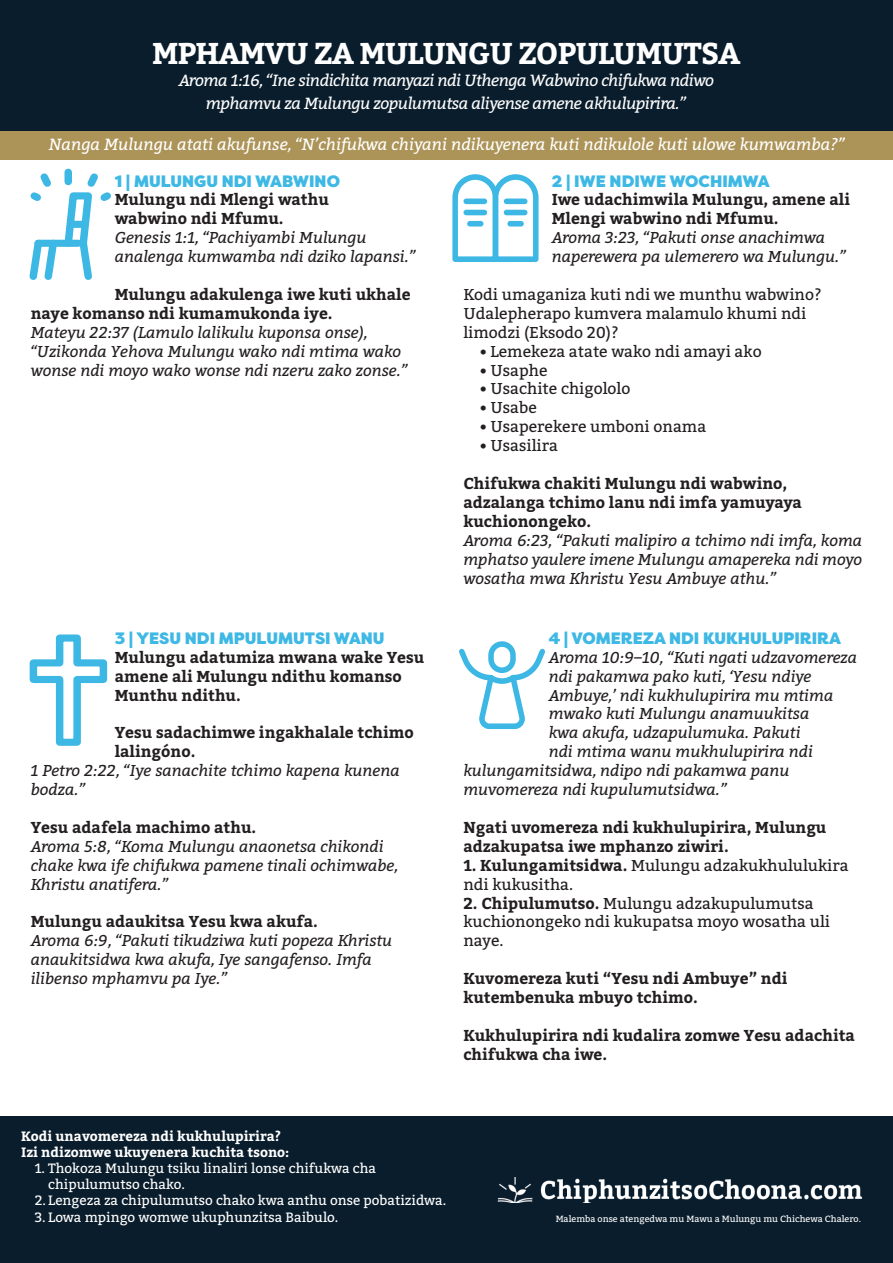
<style>
.page{position:relative;width:893px;height:1263px;background:#fff}
.page>*{position:absolute;margin:0;border:0;box-sizing:border-box;transform-origin:0 0}
.t1{font:700 30px "Bitter";letter-spacing:-.03em;color:#fff}
.t2{font:900 16.5px "Filson Pro";color:#3eb8e4}
.t3{font:italic 16.2px "Bitter";letter-spacing:-.03em;color:#fff}
.t4{font:italic 16.2px "Bitter";color:#fff}
.t5{font:italic 15.75px/18.9px "Bitter";color:#231f20}
.t6{font:700 15.75px/18.9px "Bitter";color:#231f20}
.t7{font:15.75px/18.9px "Bitter";color:#231f20}
.t8{font:13.5px/16.2px "Bitter";color:#fff}
.t9{font:700 13.5px "Bitter";color:#fff}
.t10{font:9px "Bitter";color:#fff}
.s1{font-weight:700}
</style>
<div class="page">
<div style="left:0;top:0;width:893px;height:131px;background:#0a1d2c"></div>
<div style="left:0;top:1117px;width:893px;height:146px;background:#0a1d2c"></div>
<div style="left:0;top:131px;width:893px;height:29px;background:#ac9357"></div>
<svg style="left:29px;top:168px;width:82px;height:112px"></svg>
<div style="left:38px;top:240px;width:40px;height:7px;background:#3db7e4"></div>
<div style="left:73px;top:221px;width:10px;height:7px;background:#3db7e4"></div>
<svg style="left:452px;top:174px;width:87px;height:88px"></svg>
<div style="left:466px;top:199px;width:18px;height:5px;background:#3db7e4"></div>
<div style="left:506px;top:199px;width:19px;height:5px;background:#3db7e4"></div>
<div style="left:466px;top:210px;width:18px;height:5px;background:#3db7e4"></div>
<div style="left:506px;top:210px;width:19px;height:5px;background:#3db7e4"></div>
<div style="left:470px;top:221px;width:11px;height:5px;background:#3db7e4"></div>
<div style="left:510px;top:221px;width:11px;height:5px;background:#3db7e4"></div>
<img style="left:497px;top:1178px;width:365px;height:24px">
<svg style="left:29px;top:634px;width:79px;height:112px"></svg>
<div style="left:488px;top:641px;width:28px;height:32px;border:6px solid #3db7e4;border-radius:11px"></div>
<svg style="left:459px;top:644px;width:86px;height:86px"></svg>
<p class="t1" style="left:152px;top:34px;width:590px">MPHAMVU ZA MULUNGU ZOPULUMUTSA</p>
<p class="t3" style="left:179px;top:70px;width:537px">Aroma 1:16, “Ine sindichita manyazi ndi Uthenga Wabwino chifukwa ndiwo</p>
<p class="t3" style="left:206px;top:93px;width:483px">mphamvu za Mulungu zopulumutsa aliyense amene akhulupirira.”</p>
<p class="t4" style="left:49px;top:134px;width:798px">Nanga Mulungu atati akufunse, “N’chifukwa chiyani ndikuyenera kuti ndikulole kuti ulowe kumwamba?”</p>
<p class="t2" style="left:115px;top:170px;width:227px">1 | MULUNGU NDI WABWINO</p>
<p class="t6" style="left:115px;top:191px;width:216px">Mulungu ndi Mlengi wathu</p>
<p class="t6" style="left:115px;top:210px;width:170px">wabwino ndi Mfumu.</p>
<p class="t5" style="left:115px;top:228px;width:303px">Genesis 1:1, “Pachiyambi Mulungu analenga kumwamba ndi dziko lapansi.”</p>
<p class="t6" style="left:115px;top:285px;width:297px">Mulungu adakulenga iwe kuti ukhale</p>
<p class="t6" style="left:31px;top:304px;width:303px">naye komanso ndi kumamukonda iye.</p>
<p class="t5" style="left:31px;top:323px;width:379px">Mateyu 22:37 (Lamulo lalikulu kuponsa onse), “Uzikonda Yehova Mulungu wako ndi mtima wako wonse ndi moyo wako wonse ndi nzeru zako zonse.”</p>
<p class="t2" style="left:552px;top:170px;width:219px">2 | IWE NDIWE WOCHIMWA</p>
<p class="t6" style="left:552px;top:191px;width:300px">Iwe udachimwila Mulungu, amene ali<br>Mlengi wabwino ndi Mfumu.</p>
<p class="t5" style="left:552px;top:228px;width:297px">Aroma 3:23, “Pakuti onse anachimwa naperewera pa ulemerero wa Mulungu.”</p>
<p class="t7" style="left:463px;top:285px;width:360px">Kodi umaganiza kuti ndi we munthu wabwino?<br>Udalepherapo kumvera malamulo khumi ndi limodzi (Eksodo 20)?</p>
<p class="t7" style="left:480px;top:342px;width:284px">• Lemekeza atate wako ndi amayi ako</p>
<p class="t7" style="left:480px;top:361px;width:69px">• Usaphe</p>
<p class="t7" style="left:480px;top:380px;width:152px">• Usachite chigololo</p>
<p class="t7" style="left:480px;top:399px;width:59px">• Usabe</p>
<p class="t7" style="left:480px;top:417px;width:228px">• Usaperekere umboni onama</p>
<p class="t7" style="left:480px;top:436px;width:80px">• Usasilira</p>
<p class="t6" style="left:463px;top:474px;width:340px">Chifukwa chakiti Mulungu ndi wabwino, adzalanga tchimo lanu ndi imfa yamuyaya kuchionongeko.</p>
<p class="t5" style="left:463px;top:531px;width:400px;text-align:justify">Aroma 6:23, “Pakuti malipiro a tchimo ndi imfa, koma mphatso yaulere imene Mulungu amapereka ndi moyo wosatha mwa Khristu Yesu Ambuye athu.”</p>
<p class="t2" style="left:115px;top:628px;width:271px">3 | YESU NDI MPULUMUTSI WANU</p>
<p class="t6" style="left:115px;top:648px;width:311px">Mulungu adatumiza mwana wake Yesu amene ali Mulungu ndithu komanso<br>Munthu ndithu.</p>
<p class="t6" style="left:115px;top:724px;width:301px">Yesu sadachimwe ingakhalale tchimo lalingóno.</p>
<p class="t5" style="left:31px;top:761px;width:370px">1 Petro 2:22, “Iye sanachite tchimo kapena kunena bodza.”</p>
<p class="t6" style="left:31px;top:818px;width:227px">Yesu adafela machimo athu.</p>
<p class="t5" style="left:31px;top:837px;width:369px">Aroma 5:8, “Koma Mulungu anaonetsa chikondi chake kwa ife chifukwa pamene tinali ochimwabe,<br>Khristu anatifera.”</p>
<p class="t6" style="left:31px;top:913px;width:289px">Mulungu adaukitsa Yesu kwa akufa.</p>
<p class="t5" style="left:31px;top:931px;width:363px">Aroma 6:9, “Pakuti tikudziwa kuti popeza Khristu anaukitsidwa kwa akufa, Iye sangafenso. Imfa ilibenso mphamvu pa Iye.”</p>
<p class="t2" style="left:549px;top:628px;width:294px">4 | VOMEREZA NDI KUKHULUPIRIRA</p>
<p class="t5" style="left:549px;top:648px;width:310px">Aroma 10:9–10, “Kuti ngati udzavomereza</p>
<p class="t5" style="left:549px;top:667px;width:264px">ndi pakamwa pako kuti, ‘Yesu ndiye</p>
<p class="t5" style="left:549px;top:686px;width:286px">Ambuye,’ ndi kukhulupirira mu mtima</p>
<p class="t5" style="left:549px;top:705px;width:262px">mwako kuti Mulungu anamuukitsa</p>
<p class="t5" style="left:549px;top:724px;width:253px">kwa akufa, udzapulumuka. Pakuti</p>
<p class="t5" style="left:549px;top:742px;width:266px">ndi mtima wanu mukhulupirira ndi</p>
<p class="t5" style="left:463px;top:761px;width:327px">kulungamitsidwa, ndipo ndi pakamwa panu</p>
<p class="t5" style="left:463px;top:780px;width:266px">muvomereza ndi kupulumutsidwa.”</p>
<p class="t6" style="left:463px;top:818px;width:365px">Ngati uvomereza ndi kukhulupirira, Mulungu adzakupatsa iwe mphanzo ziwiri.</p>
<p class="t7" style="left:463px;top:856px;width:387px"><span class="s1">1. Kulungamitsidwa.</span> Mulungu adzakukhululukira ndi kukusitha.</p>
<p class="t7" style="left:463px;top:894px;width:368px"><span class="s1">2. Chipulumutso.</span> Mulungu adzakupulumutsa kuchionongeko ndi kukupatsa moyo wosatha uli naye.</p>
<p class="t6" style="left:463px;top:969px;width:326px">Kuvomereza kuti “Yesu ndi Ambuye” ndi kutembenuka mbuyo tchimo.</p>
<p class="t6" style="left:463px;top:1026px;width:393px">Kukhulupirira ndi kudalira zomwe Yesu adachita chifukwa cha iwe.</p>
<p class="t9" style="left:21px;top:1127px;width:261px">Kodi unavomereza ndi kukhulupirira?</p>
<p class="t9" style="left:21px;top:1143px;width:270px">Izi ndizomwe ukuyenera kuchita tsono:</p>
<p class="t8" style="left:48px;top:1160px;width:329px;text-indent:-14px">1. Thokoza Mulungu tsiku linaliri lonse chifukwa cha chipulumutso chako.</p>
<p class="t8" style="left:35px;top:1193px;width:413px">2. Lengeza za chipulumutso chako kwa anthu onse pobatizidwa.</p>
<p class="t8" style="left:35px;top:1209px;width:305px">3. Lowa mpingo womwe ukuphunzitsa Baibulo.</p>
<p class="t10" style="left:556px;top:1213px;width:307px">Malemba onse atengedwa mu Mawu a Mulungu mu Chichewa Chalero.</p>
</div>
